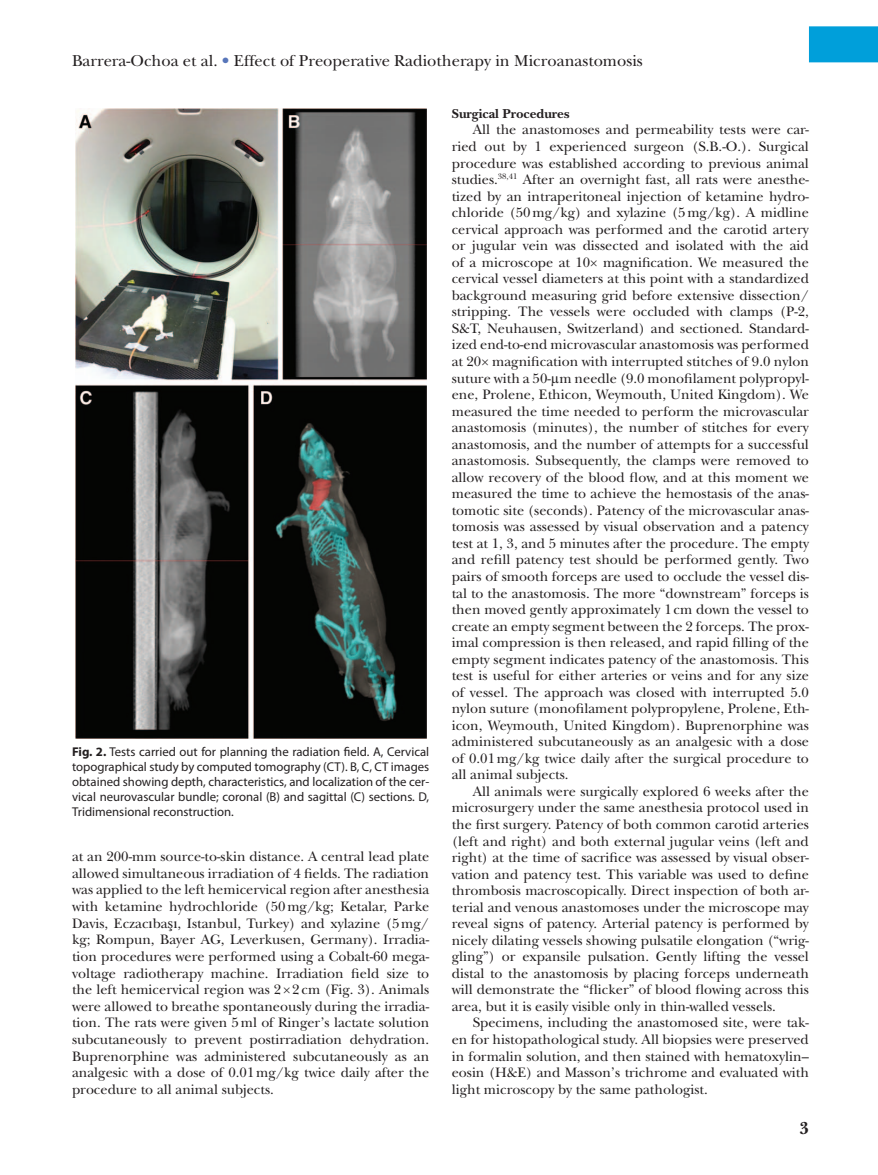
<style>
.page{position:relative;width:878px;height:1175px;background:#fff}
.page>*{position:absolute;margin:0;border:0;box-sizing:border-box;transform-origin:0 0}
.t1{font:700 18px "New Baskerville";color:#231f20}
.t2{font:16.5px "New Baskerville";color:#231f20}
.t3{font:14.25px/16.5px "New Baskerville";color:#231f20;text-align:justify}
.t4{font:700 13.5px "New Baskerville";color:#231f20}
.t5{font:12.75px/15px "Myriad Pro";color:#231f20;text-align:justify}
.s1{color:#5876ba}
.s2{font-weight:700}
.s3{font-family:"Gandhari Unicode"}
</style>
<div class="page">
<div style="left:808px;top:26px;width:70px;height:36px;background:#009fda"></div>
<img style="left:75px;top:108px;width:351px;height:630px">
<p class="t2" style="left:72px;top:51px;width:572px">Barrera-Ochoa et al. <span class="s1">•</span> Effect of Preoperative Radiotherapy in Microanastomosis</p>
<p class="t5" style="left:72px;top:744px;width:359px"><span class="s2">Fig. 2.</span> Tests carried out for planning the radiation field. A, Cervical topographical study by computed tomography (CT). B, C, CT images obtained showing depth, characteristics, and localization of the cer&shy;vical neurovascular bundle; coronal (B) and sagittal (C) sections. D, Tridimensional reconstruction.</p>
<p class="t3" style="left:72px;top:848px;width:359px">at an 200-mm source-to-skin distance. A central lead plate allowed simultaneous irradiation of 4 fields. The radiation was applied to the left hemicervical region after anesthesia with ketamine hydrochloride (50mg/kg; Ketalar, Parke Davis, Eczac<span class="s3">ı</span>ba<span class="s3">şı</span>, Istanbul, Turkey) and xylazine (5mg/ kg; Rompun, Bayer AG, Leverkusen, Germany). Irradia&shy;tion procedures were performed using a Cobalt-60 mega&shy;voltage radiotherapy machine. Irradiation field size to the left hemicervical region was 2×2cm (Fig. 3). Animals were allowed to breathe spontaneously during the irradia&shy;tion. The rats were given 5ml of Ringer’s lactate solution subcutaneously to prevent postirradiation dehydration.<br>Buprenorphine was administered subcutaneously as an analgesic with a dose of 0.01mg/kg twice daily after the procedure to all animal subjects.</p>
<p class="t4" style="left:452px;top:106px;width:119px">Surgical Procedures</p>
<p class="t3" style="left:451px;top:122px;width:359px;text-indent:21px">All the anastomoses and permeability tests were car&shy;ried out by 1 experienced surgeon (S.B.-O.). Surgical procedure was established according to previous animal studies.<sup>38,41</sup> After an overnight fast, all rats were anesthe&shy;tized by an intraperitoneal injection of ketamine hydro&shy;chloride (50mg/kg) and xylazine (5mg/kg). A midline cervical approach was performed and the carotid artery or jugular vein was dissected and isolated with the aid of a microscope at 10× magnification. We measured the cervical vessel diameters at this point with a standardized background measuring grid before extensive dissection/ stripping. The vessels were occluded with clamps (P-2, S&amp;T, Neuhausen, Switzerland) and sectioned. Standard&shy;ized end-to-end microvascular anastomosis was performed at 20× magnification with interrupted stitches of 9.0 nylon suture with a 50-<span class="s3">μ</span>m needle (9.0 monofilament polypropyl&shy;ene, Prolene, Ethicon, Weymouth, United Kingdom). We measured the time needed to perform the microvascular anastomosis (minutes), the number of stitches for every anastomosis, and the number of attempts for a successful anastomosis. Subsequently, the clamps were removed to allow recovery of the blood flow, and at this moment we measured the time to achieve the hemostasis of the anas&shy;tomotic site (seconds). Patency of the microvascular anas&shy;tomosis was assessed by visual observation and a patency test at 1, 3, and 5 minutes after the procedure. The empty and refill patency test should be performed gently. Two pairs of smooth forceps are used to occlude the vessel dis&shy;tal to the anastomosis. The more “downstream” forceps is then moved gently approximately 1cm down the vessel to create an empty segment between the 2 forceps. The prox&shy;imal compression is then released, and rapid filling of the empty segment indicates patency of the anastomosis. This test is useful for either arteries or veins and for any size of vessel. The approach was closed with interrupted 5.0 nylon suture (monofilament polypropylene, Prolene, Eth&shy;icon, Weymouth, United Kingdom). Buprenorphine was administered subcutaneously as an analgesic with a dose of 0.01mg/kg twice daily after the surgical procedure to all animal subjects.</p>
<p class="t3" style="left:452px;top:783px;width:359px;text-indent:21px">All animals were surgically explored 6 weeks after the microsurgery under the same anesthesia protocol used in the first surgery. Patency of both common carotid arteries (left and right) and both external jugular veins (left and right) at the time of sacrifice was assessed by visual obser&shy;vation and patency test. This variable was used to define thrombosis macroscopically. Direct inspection of both ar&shy;terial and venous anastomoses under the microscope may reveal signs of patency. Arterial patency is performed by nicely dilating vessels showing pulsatile elongation (“wrig&shy;gling”) or expansile pulsation. Gently lifting the vessel distal to the anastomosis by placing forceps underneath will demonstrate the “flicker” of blood flowing across this area, but it is easily visible only in thin-walled vessels.</p>
<p class="t3" style="left:452px;top:1014px;width:359px;text-indent:21px">Specimens, including the anastomosed site, were tak&shy;en for histopathological study. All biopsies were preserved in formalin solution, and then stained with hematoxylin– eosin (H&amp;E) and Masson’s trichrome and evaluated with light microscopy by the same pathologist.</p>
<p class="t1" style="left:799px;top:1118px;width:11px">3</p>
</div>
